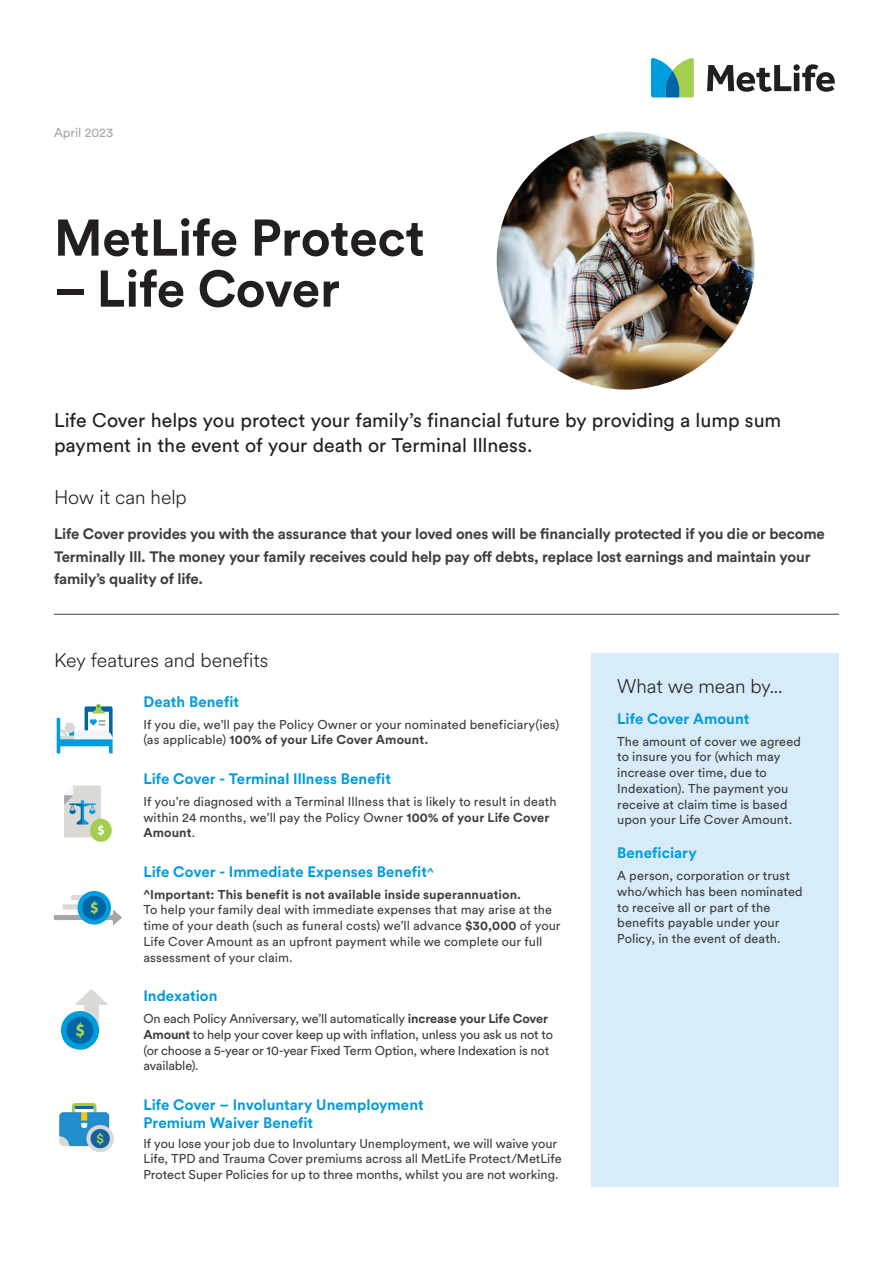
<style>
.page{position:relative;width:893px;height:1263px;background:#fff}
.page>*{position:absolute;margin:0;border:0;box-sizing:border-box;transform-origin:0 0}
.t1{font:700 51px "Circular Pro";color:#231f20}
.t2{font:19.5px/25.5px "Circular Pro";color:#231f20}
.t3{font:300 19.5px "Met Life Circular";letter-spacing:-.005em;color:#231f20}
.t4{font:700 15px/22.5px "Circular Pro";letter-spacing:-.01em;color:#3e3e3f}
.t5{font:700 15px/18px "Circular Pro";color:#009cdc}
.t6{font:12.75px/15.8px "Circular Pro";color:#3e3e3f}
.t7{font:700 12.75px "Circular Pro";letter-spacing:.01em;color:#3e3e3f}
.t8{font:12.75px "Circular Pro";color:#a3a7a9}
.s1{font-weight:700}
.s2{font-size:12.75px;color:#08a2de}
</style>
<div class="page">
<hr style="left:54px;top:614px;width:785px;height:1px;background:#3e3e3f">
<div style="left:592px;top:653px;width:247px;height:533px;background:#d8ebf8"></div>
<svg style="left:57px;top:704px;width:56px;height:50px"></svg>
<svg style="left:64px;top:785px;width:48px;height:57px"></svg>
<svg style="left:54px;top:891px;width:68px;height:35px"></svg>
<svg style="left:61px;top:989px;width:47px;height:61px"></svg>
<svg style="left:707px;top:64px;width:128px;height:28px"></svg>
<svg style="left:651px;top:58px;width:43px;height:39px;background:#59b1a4"></svg>
<img style="left:60px;top:1103px;width:53px;height:50px">
<img style="left:497px;top:131px;width:258px;height:259px;border-radius:129px">
<p class="t8" style="left:54px;top:124px;width:61px">April 2023</p>
<h1 class="t1" style="left:54px;top:203px;width:372px">MetLife Protect</h1>
<h1 class="t1" style="left:54px;top:254px;width:287px">– Life Cover</h1>
<h2 class="t2" style="left:54px;top:406px;width:729px">Life Cover helps you protect your family’s financial future by providing a lump sum payment in the event of your death or Terminal Illness.</h2>
<h2 class="t3" style="left:54px;top:484px;width:134px">How it can help</h2>
<p class="t4" style="left:54px;top:522px;width:772px">Life Cover provides you with the assurance that your loved ones will be financially protected if you die or become<br>Terminally Ill. The money your family receives could help pay off debts, replace lost earnings and maintain your family’s quality of life.</p>
<h2 class="t3" style="left:54px;top:647px;width:216px">Key features and benefits</h2>
<p class="t5" style="left:143px;top:692px;width:97px">Death Benefit</p>
<p class="t6" style="left:143px;top:716px;width:417px">If you die, we’ll pay the Policy Owner or your nominated beneficiary(ies) (as applicable) <span class="s1">100% of your Life Cover Amount.</span></p>
<p class="t5" style="left:143px;top:769px;width:249px">Life Cover - Terminal Illness Benefit</p>
<p class="t6" style="left:143px;top:793px;width:415px">If you’re diagnosed with a Terminal Illness that is likely to result in death within 24 months, we’ll pay the Policy Owner <span class="s1">100% of your Life Cover<br>Amount</span>.</p>
<p class="t5" style="left:143px;top:862px;width:292px">Life Cover - Immediate Expenses Benefit<span class="s2">^</span></p>
<p class="t7" style="left:143px;top:885px;width:379px">^Important: This benefit is not available inside superannuation.</p>
<p class="t6" style="left:143px;top:901px;width:419px">To help your family deal with immediate expenses that may arise at the time of your death (such as funeral costs) we’ll advance <span class="s1">$30,000</span> of your Life Cover Amount as an upfront payment while we complete our full assessment of your claim.</p>
<p class="t5" style="left:143px;top:986px;width:76px">Indexation</p>
<p class="t6" style="left:143px;top:1010px;width:411px">On each Policy Anniversary, we’ll automatically <span class="s1">increase your Life Cover Amount</span> to help your cover keep up with inflation, unless you ask us not to (or choose a 5-year or 10-year Fixed Term Option, where Indexation is not available).</p>
<p class="t5" style="left:143px;top:1095px;width:282px">Life Cover – Involuntary Unemployment<br>Premium Waiver Benefit</p>
<p class="t6" style="left:143px;top:1135px;width:420px">If you lose your job due to Involuntary Unemployment, we will waive your<br>Life, TPD and Trauma Cover premiums across all MetLife Protect/MetLife<br>Protect Super Policies for up to three months, whilst you are not working.</p>
<h2 class="t3" style="left:617px;top:673px;width:167px">What we mean by...</h2>
<p class="t5" style="left:617px;top:709px;width:134px">Life Cover Amount</p>
<p class="t6" style="left:617px;top:733px;width:185px">The amount of cover we agreed to insure you for (which may increase over time, due to<br>Indexation). The payment you receive at claim time is based upon your Life Cover Amount.</p>
<p class="t5" style="left:617px;top:843px;width:81px">Beneficiary</p>
<p class="t6" style="left:617px;top:867px;width:187px">A person, corporation or trust who/which has been nominated to receive all or part of the benefits payable under your<br>Policy, in the event of death.</p>
</div>
